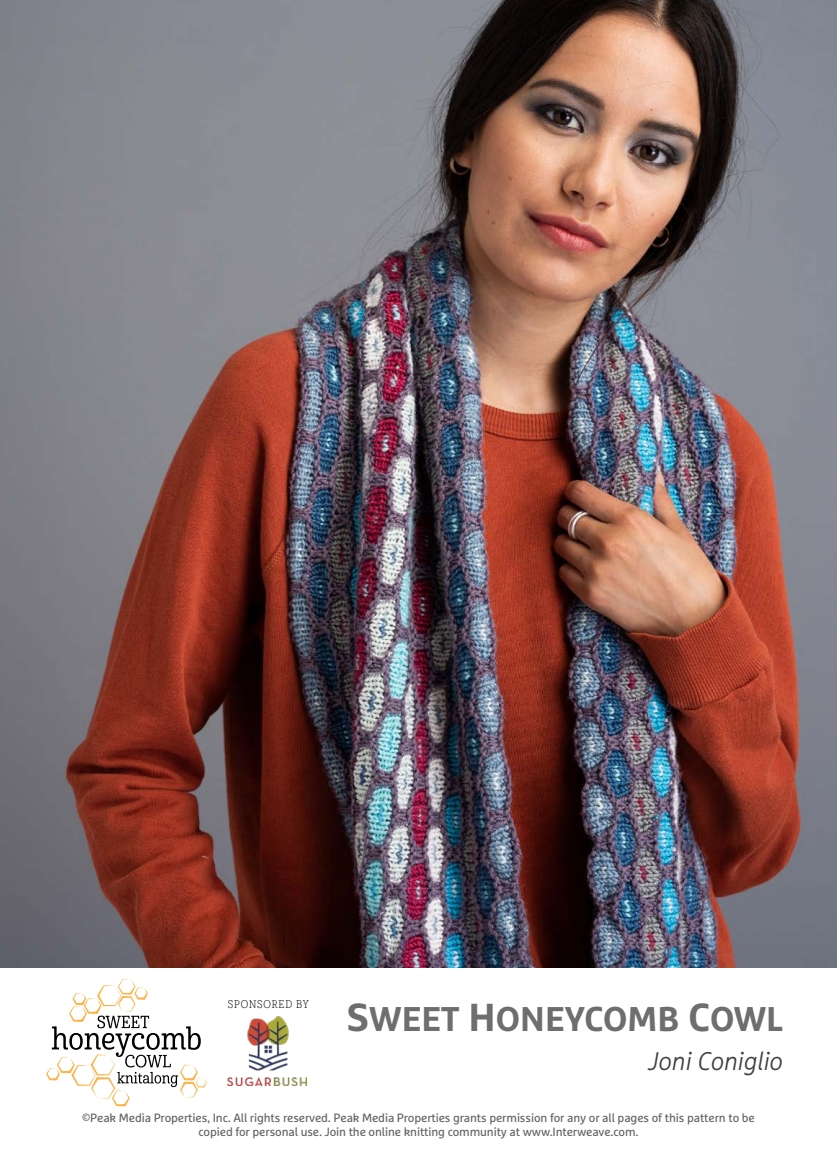
<style>
.page{position:relative;width:837px;height:1161px;background:#fff}
.page>*{position:absolute;margin:0;border:0;box-sizing:border-box;transform-origin:0 0}
.ePattern_Title{font:34.35px "Marselis Pro Bold SC880";color:#6d6e70}
.ePattern_Author{font:italic 300 25.5px "Marselis Pro";color:#403f41}
.Footers{font:12px/13.5px "Marselis Pro";letter-spacing:-.01em;color:#626365;text-align:center}
.B_Head{font:10.8px "Cabrito Con Lig";letter-spacing:.08em;color:#000}
.s1{font-size:39px}
</style>
<div class="page">
<img style="left:0;top:0;width:837px;height:967px">
<svg style="left:46px;top:979px;width:161px;height:127px"></svg>
<img style="left:228px;top:1016px;width:78px;height:69px">
<p class="B_Head" style="left:228px;top:998px;width:82px">SPONSORED BY</p>
<p class="ePattern_Title" style="left:347px;top:997px;width:438px"><span class="s1">S</span>WEET <span class="s1">H</span>ONEYCOMB <span class="s1">C</span>OWL</p>
<p class="ePattern_Author" style="left:648px;top:1045px;width:136px">Joni Coniglio</p>
<p class="Footers" style="left:82px;top:1111px;width:674px">©Peak Media Properties, Inc. All rights reserved. Peak Media Properties grants permission for any or all pages of this pattern to be copied for personal use. Join the online knitting community at www.Interweave.com.</p>
</div>
